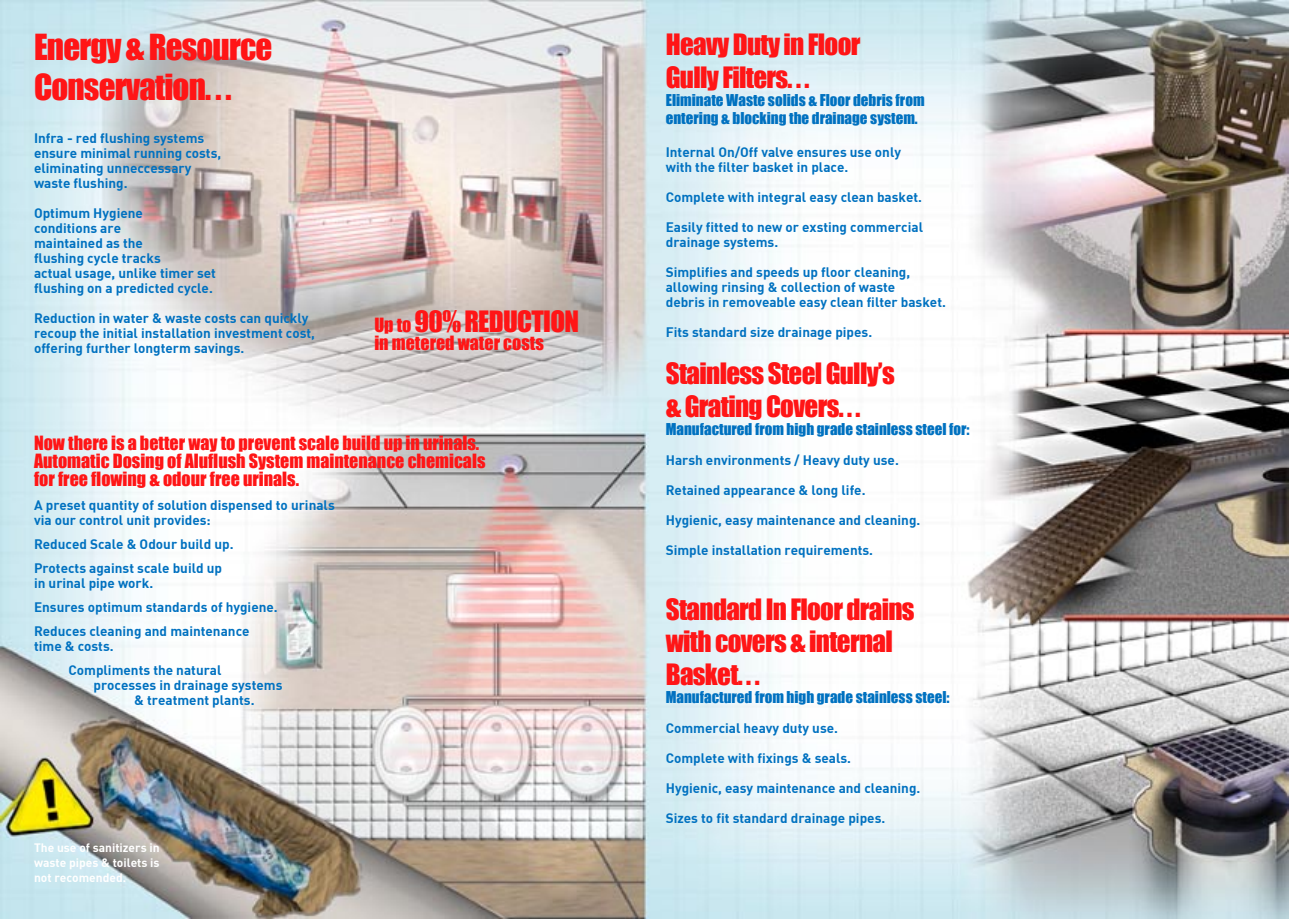
<style>
.page{position:relative;width:1289px;height:919px;background:#fff}
.page>*{position:absolute;margin:0;border:0;box-sizing:border-box;transform-origin:0 0}
.t1{font:33px/39.6px "Impact";letter-spacing:-.025em;color:#ff1516}
.t2{font:27px/32.4px "Impact";letter-spacing:-.025em;color:#ff1516}
.t3{font:18px/18px "Impact";color:#ff1516}
.t4{font:15px/18px "Impact";color:#0071c0}
.t5{font:13.5px/15px "DIN Bold";color:#0071c0}
.t6{font:12px/15px "DIN Bold";color:#fff;text-align:justify}
.s1{font-size:18px}
</style>
<div class="page">
<img style="left:0;top:0;width:1288px;height:918px">
<h1 class="t1" style="left:34px;top:26px;width:240px">Energy &amp; Resource<br>Conservation. . .</h1>
<p class="t5" style="left:34px;top:130px;width:189px">Infra - red flushing systems ensure minimal running costs, eliminating unneccessary waste flushing.</p>
<p class="t5" style="left:34px;top:205px;width:183px">Optimum Hygiene<br>conditions are<br>maintained as the<br>flushing cycle tracks<br>actual usage, unlike timer set flushing on a predicted cycle.</p>
<p class="t5" style="left:34px;top:310px;width:282px">Reduction in water &amp; waste costs can quickly recoup the initial installation investment cost, offering further longterm savings.</p>
<h2 class="t2" style="left:374px;top:304px;width:206px"><span class="s1">Up to</span> 90% REDUCTION</h2>
<h3 class="t3" style="left:374px;top:333px;width:171px">in metered water costs</h3>
<h3 class="t3" style="left:34px;top:433px;width:453px">Now there is a better way to prevent scale build up in urinals.<br>Automatic Dosing of Aluflush System maintenance chemicals for free flowing &amp; odour free urinals.</h3>
<p class="t5" style="left:34px;top:496px;width:302px">A preset quantity of solution dispensed to urinals via our control unit provides:</p>
<p class="t5" style="left:34px;top:531px;width:201px;line-height:24px">Reduced Scale &amp; Odour build up.<br>Protects against scale build up</p>
<p class="t5" style="left:34px;top:570px;width:245px;line-height:24px">in urinal pipe work.<br>Ensures optimum standards of hygiene.<br>Reduces cleaning and maintenance</p>
<p class="t5" style="left:68px;top:633px;width:154px;line-height:24px;text-indent:-34px">time &amp; costs.<br>Compliments the natural</p>
<p class="t5" style="left:134px;top:676px;width:150px;text-indent:-41px">processes in drainage systems &amp; treatment plants.</p>
<p class="t6" style="left:34px;top:840px;width:127px">The use of sanitizers in waste pipes &amp; toilets is not recomended.</p>
<h2 class="t2" style="left:665px;top:28px;width:196px">Heavy Duty in Floor<br>Gully Filters. . .</h2>
<p class="t4" style="left:665px;top:90px;width:260px">Eliminate Waste solids &amp; Floor debris from entering &amp; blocking the drainage system.</p>
<p class="t5" style="left:665px;top:144px;width:237px">Internal On/Off valve ensures use only with the filter basket in place.</p>
<p class="t5" style="left:665px;top:189px;width:258px">Complete with integral easy clean basket.</p>
<p class="t5" style="left:665px;top:219px;width:259px">Easily fitted to new or exsting commercial drainage systems.</p>
<p class="t5" style="left:665px;top:264px;width:282px">Simplifies and speeds up floor cleaning, allowing rinsing &amp; collection of waste<br>debris in removeable easy clean filter basket.</p>
<p class="t5" style="left:665px;top:324px;width:208px">Fits standard size drainage pipes.</p>
<h2 class="t2" style="left:665px;top:357px;width:230px">Stainless Steel Gully’s &amp; Grating Covers. . .</h2>
<p class="t4" style="left:665px;top:419px;width:305px">Manufactured from high grade stainless steel for:</p>
<p class="t5" style="left:665px;top:452px;width:234px">Harsh environments / Heavy duty use.</p>
<p class="t5" style="left:665px;top:482px;width:201px">Retained appearance &amp; long life.</p>
<p class="t5" style="left:665px;top:512px;width:256px">Hygienic, easy maintenance and cleaning.</p>
<p class="t5" style="left:665px;top:542px;width:209px">Simple installation requirements.</p>
<h2 class="t2" style="left:665px;top:592px;width:250px">Standard In Floor drains with covers &amp; internal<br>Basket. . .</h2>
<p class="t4" style="left:665px;top:687px;width:285px">Manufactured from high grade stainless steel:</p>
<p class="t5" style="left:665px;top:719px;width:174px">Commercial heavy duty use.</p>
<p class="t5" style="left:665px;top:749px;width:187px">Complete with fixings &amp; seals.</p>
<p class="t5" style="left:665px;top:779px;width:256px">Hygienic, easy maintenance and cleaning.</p>
<p class="t5" style="left:665px;top:809px;width:221px">Sizes to fit standard drainage pipes.</p>
</div>
